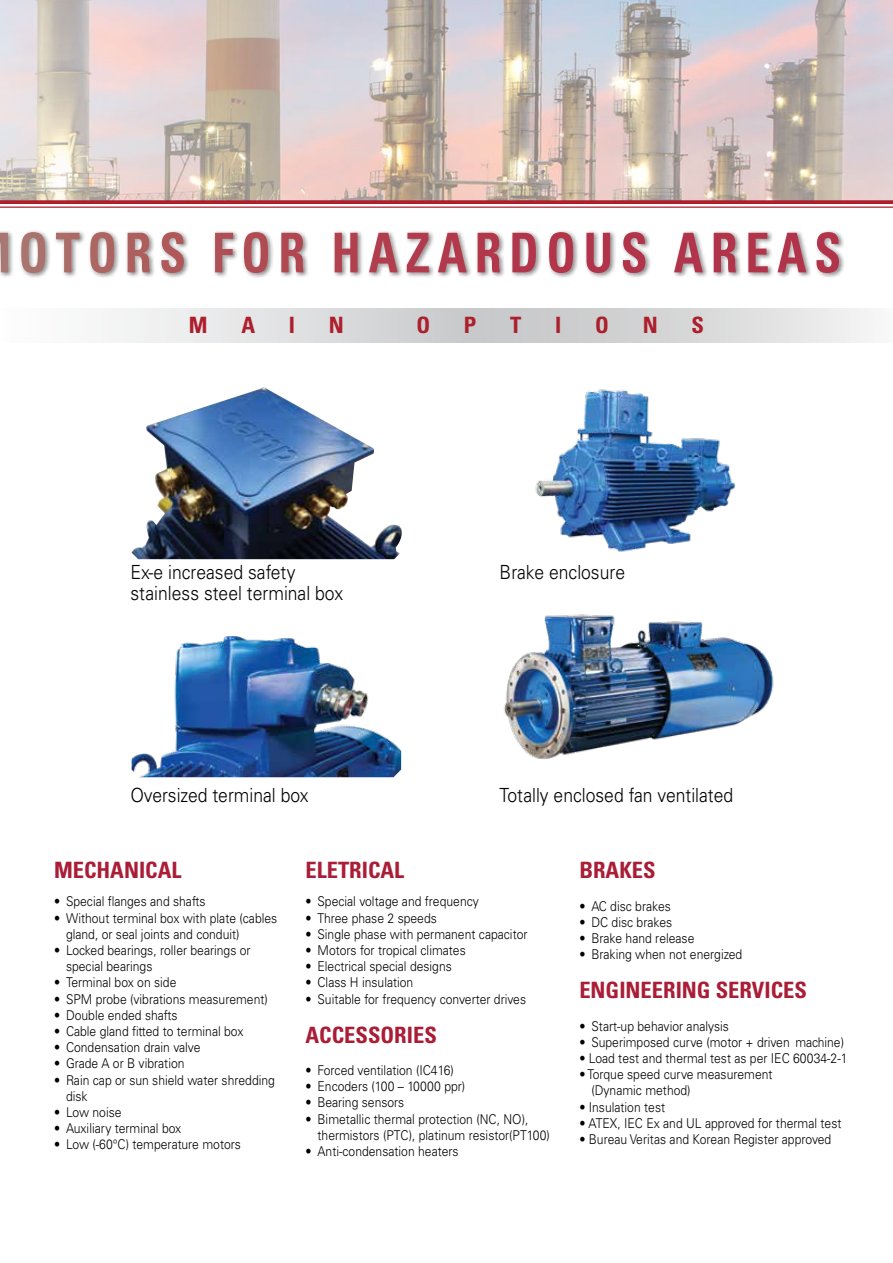
<style>
.page{position:relative;width:893px;height:1263px;background:#fff}
.page>*{position:absolute;margin:0;border:0;box-sizing:border-box;transform-origin:0 0}
.t1{font:700 condensed 22.5px "Univers LT Std";color:#aa1d36}
.t2{font:700 condensed 22.5px "Univers LT Std";color:#ac1f2d}
.t3{font:300 19.5px/21px "Univers LT Std";color:#000;scale:.9 1}
.t4{font:300 13.5px/16.2px "Univers LT Std";color:#000;scale:.9 1}
</style>
<div class="page">
<img style="left:132px;top:387px;width:270px;height:172px">
<img style="left:535px;top:389px;width:201px;height:163px">
<svg style="left:109px;top:308px;width:762px;height:34px;background:#dbdcdd"></svg>
<div style="left:0;top:223px;width:849px;height:59px;background:#fff;opacity:.75"></div>
<img style="left:0;top:0;width:893px;height:200px">
<svg style="left:0;top:200px;width:893px;height:4px;background:#ad2935"></svg>
<hr style="left:0;top:207px;width:893px;height:1px;background:#ac1f2d">
<img style="left:504px;top:614px;width:270px;height:146px">
<img style="left:132px;top:636px;width:269px;height:141px">
<h1 class="t2" style="left:189px;top:312px;width:20px">M</h1>
<h1 class="t2" style="left:241px;top:312px;width:15px">A</h1>
<h1 class="t2" style="left:289px;top:312px;width:8px">I</h1>
<h1 class="t2" style="left:329px;top:312px;width:17px">N</h1>
<h1 class="t2" style="left:416px;top:312px;width:15px">O</h1>
<h1 class="t2" style="left:464px;top:312px;width:14px">P</h1>
<h1 class="t2" style="left:510px;top:312px;width:13px">T</h1>
<h1 class="t2" style="left:555px;top:312px;width:8px">I</h1>
<h1 class="t2" style="left:595px;top:312px;width:15px">O</h1>
<h1 class="t2" style="left:643px;top:312px;width:17px">N</h1>
<h1 class="t2" style="left:691px;top:312px;width:14px">S</h1>
<h2 class="t3" style="left:131px;top:561px;width:238px">Ex-e increased safety stainless steel terminal box</h2>
<h2 class="t3" style="left:131px;top:784px;width:199px">Oversized terminal box</h2>
<h2 class="t3" style="left:500px;top:561px;width:141px">Brake enclosure</h2>
<h2 class="t3" style="left:500px;top:784px;width:261px">Totally enclosed fan ventilated</h2>
<h1 class="t1" style="left:54px;top:856px;width:129px">MECHANICAL</h1>
<p class="t4" style="left:54px;top:893px;width:170px">• Special flanges and shafts</p>
<p class="t4" style="left:66px;top:910px;width:236px;text-indent:-12px">• Without terminal box with plate (cables gland, or seal joints and conduit)</p>
<p class="t4" style="left:66px;top:942px;width:207px;text-indent:-12px">• Locked bearings, roller bearings or special bearings</p>
<p class="t4" style="left:54px;top:974px;width:138px">• Terminal box on side</p>
<p class="t4" style="left:54px;top:991px;width:239px">• SPM probe (vibrations measurement)</p>
<p class="t4" style="left:54px;top:1007px;width:139px">• Double ended shafts</p>
<p class="t4" style="left:54px;top:1023px;width:212px">• Cable gland fitted to terminal box</p>
<p class="t4" style="left:54px;top:1039px;width:164px">• Condensation drain valve</p>
<p class="t4" style="left:54px;top:1055px;width:147px">• Grade A or B vibration</p>
<p class="t4" style="left:66px;top:1072px;width:234px;text-indent:-12px">• Rain cap or sun shield water shredding disk</p>
<p class="t4" style="left:54px;top:1104px;width:77px">• Low noise</p>
<p class="t4" style="left:54px;top:1120px;width:143px">• Auxiliary terminal box</p>
<p class="t4" style="left:54px;top:1136px;width:209px">• Low (-60°C) temperature motors</p>
<h1 class="t1" style="left:305px;top:856px;width:100px">ELETRICAL</h1>
<p class="t4" style="left:306px;top:893px;width:194px">• Special voltage and frequency</p>
<p class="t4" style="left:306px;top:910px;width:147px">• Three phase 2 speeds</p>
<p class="t4" style="left:306px;top:926px;width:248px">• Single phase with permanent capacitor</p>
<p class="t4" style="left:306px;top:942px;width:180px">• Motors for tropical climates</p>
<p class="t4" style="left:306px;top:958px;width:164px">• Electrical special designs</p>
<p class="t4" style="left:306px;top:974px;width:121px">• Class H insulation</p>
<p class="t4" style="left:306px;top:991px;width:247px">• Suitable for frequency converter drives</p>
<h1 class="t1" style="left:306px;top:1021px;width:133px">ACCESSORIES</h1>
<p class="t4" style="left:306px;top:1062px;width:166px">• Forced ventilation (IC416)</p>
<p class="t4" style="left:306px;top:1078px;width:179px">• Encoders (100 – 10000 ppr)</p>
<p class="t4" style="left:306px;top:1094px;width:111px">• Bearing sensors</p>
<p class="t4" style="left:318px;top:1111px;width:260px;text-indent:-12px">• Bimetallic thermal protection (NC, NO), thermistors (PTC), platinum resistor(PT100)</p>
<p class="t4" style="left:306px;top:1143px;width:172px">• Anti-condensation heaters</p>
<h1 class="t1" style="left:579px;top:856px;width:78px">BRAKES</h1>
<p class="t4" style="left:579px;top:898px;width:103px">• AC disc brakes</p>
<p class="t4" style="left:579px;top:914px;width:105px">• DC disc brakes</p>
<p class="t4" style="left:579px;top:930px;width:129px">• Brake hand release</p>
<p class="t4" style="left:579px;top:946px;width:183px">• Braking when not energized</p>
<h1 class="t1" style="left:579px;top:976px;width:229px">ENGINEERING SERVICES</h1>
<p class="t4" style="left:579px;top:1018px;width:168px">• Start-up behavior analysis</p>
<p class="t4" style="left:579px;top:1034px;width:296px">• Superimposed curve (motor + driven machine)</p>
<p class="t4" style="left:579px;top:1050px;width:299px">• Load test and thermal test as per IEC 60034-2-1</p>
<p class="t4" style="left:591px;top:1066px;width:203px;text-indent:-12px">• Torque speed curve measurement (Dynamic method)</p>
<p class="t4" style="left:579px;top:1099px;width:97px">• Insulation test</p>
<p class="t4" style="left:579px;top:1115px;width:293px">• ATEX, IEC Ex and UL approved for thermal test</p>
<p class="t4" style="left:579px;top:1131px;width:282px">• Bureau Veritas and Korean Register approved</p>
</div>
